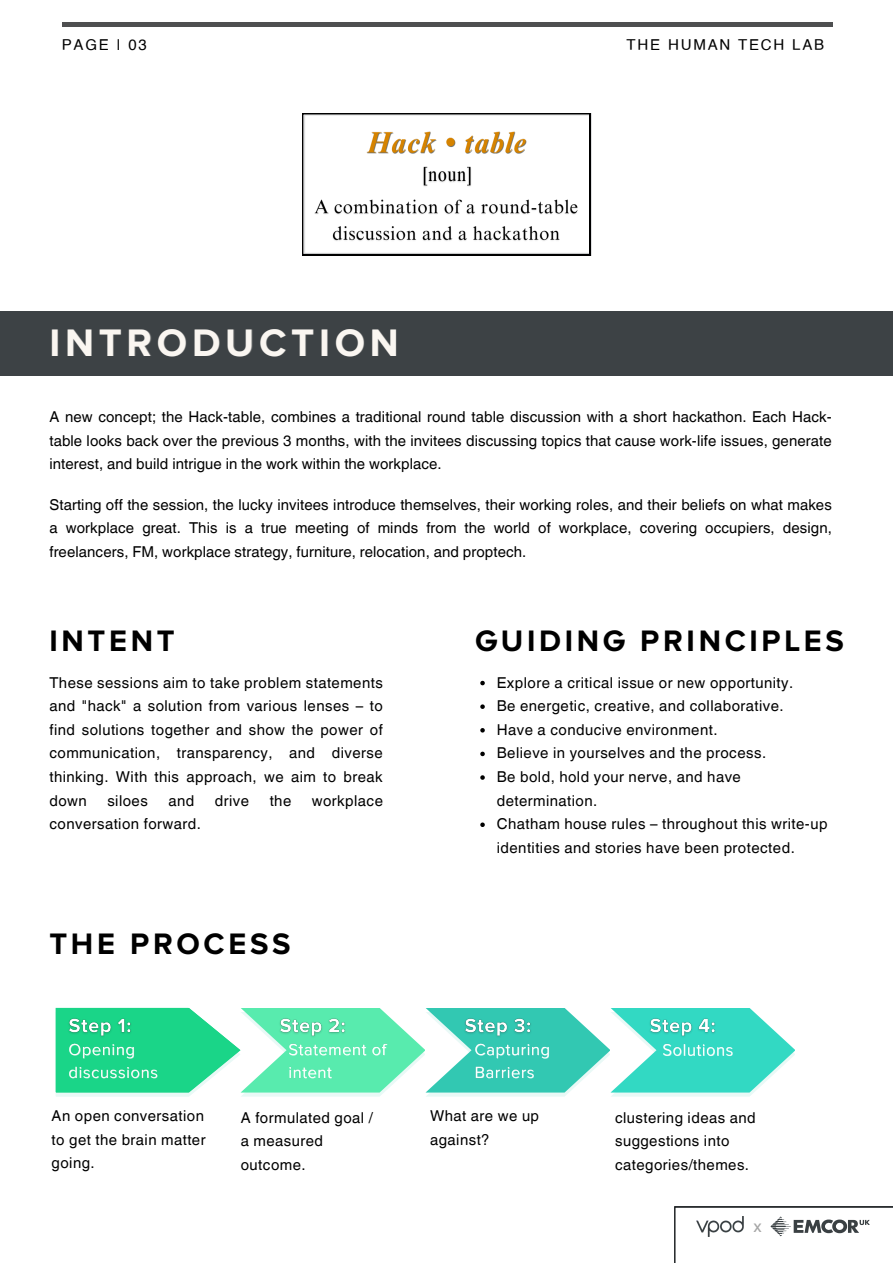
<style>
.page{position:relative;width:893px;height:1264px;background:#fff}
.page>*{position:absolute;margin:0;border:0;box-sizing:border-box;transform-origin:0 0}
.t1{font:700 39.6px "Proxima Nova A";letter-spacing:.12em;color:#faf6f1}
.t2{font:700 30.75px "Proxima Nova A";letter-spacing:.12em;color:#000}
.t3{font:16.5px "Helvetica World";color:#a6a6a6}
.t4{font:15px/23.5px "Helvetica World";letter-spacing:.03em;color:#000}
.t5{font:15px "Helvetica";letter-spacing:.12em;color:#000}
</style>
<div class="page">
<hr style="left:62px;top:23px;width:770px;height:3px;background:#3a3b3c">
<div style="left:0;top:311px;width:892px;height:65px;background:#3a4043"></div>
<svg style="left:302px;top:113px;width:290px;height:142px"></svg>
<svg style="left:56px;top:1007px;width:739px;height:89px"></svg>
<svg style="left:674px;top:1206px;width:218px;height:56px"></svg>
<img style="left:366px;top:130px;width:162px;height:33px">
<img style="left:419px;top:162px;width:57px;height:30px">
<img style="left:312px;top:197px;width:268px;height:51px">
<svg style="left:480px;top:680px;width:5px;height:5px"></svg>
<svg style="left:480px;top:704px;width:5px;height:5px"></svg>
<svg style="left:480px;top:728px;width:5px;height:4px"></svg>
<svg style="left:480px;top:751px;width:5px;height:5px"></svg>
<svg style="left:480px;top:775px;width:5px;height:4px"></svg>
<svg style="left:480px;top:822px;width:5px;height:5px"></svg>
<img style="left:64px;top:1010px;width:72px;height:34px">
<img style="left:68px;top:1040px;width:92px;height:45px">
<img style="left:275px;top:1010px;width:76px;height:34px">
<img style="left:287px;top:1040px;width:103px;height:45px">
<img style="left:460px;top:1010px;width:76px;height:34px">
<img style="left:473px;top:1040px;width:80px;height:45px">
<img style="left:645px;top:1010px;width:75px;height:34px">
<img style="left:661px;top:1040px;width:74px;height:23px">
<p class="t5" style="left:62px;top:39px;width:87px">PAGE | 03</p>
<p class="t1" style="left:49px;top:319px;width:351px">INTRODUCTION</p>
<p class="t5" style="left:626px;top:39px;width:199px">THE HUMAN TECH LAB</p>
<p class="t4" style="left:49px;top:405px;width:783px;text-align:justify">A new concept; the Hack-table, combines a traditional round table discussion with a short hackathon. Each Hack&shy;table looks back over the previous 3 months, with the invitees discussing topics that cause work-life issues, generate interest, and build intrigue in the work within the workplace.</p>
<p class="t4" style="left:49px;top:492px;width:784px;text-align:justify">Starting off the session, the lucky invitees introduce themselves, their working roles, and their beliefs on what makes a workplace great. This is a true meeting of minds from the world of workplace, covering occupiers, design, freelancers, FM, workplace strategy, furniture, relocation, and proptech.</p>
<p class="t2" style="left:49px;top:622px;width:127px">INTENT</p>
<p class="t4" style="left:49px;top:670px;width:335px;text-align:justify">These sessions aim to take problem statements and "hack" a solution from various lenses – to find solutions together and show the power of communication, transparency, and diverse thinking. With this approach, we aim to break down</p>
<p class="t4" style="left:107px;top:788px;width:42px">siloes</p>
<p class="t4" style="left:168px;top:788px;width:27px">and</p>
<p class="t4" style="left:215px;top:788px;width:36px">drive</p>
<p class="t4" style="left:270px;top:788px;width:23px">the</p>
<p class="t4" style="left:312px;top:788px;width:73px">workplace</p>
<p class="t4" style="left:49px;top:812px;width:153px">conversation forward.</p>
<p class="t2" style="left:49px;top:926px;width:242px">THE PROCESS</p>
<p class="t2" style="left:475px;top:622px;width:370px">GUIDING PRINCIPLES</p>
<p class="t4" style="left:496px;top:670px;width:298px">Explore a critical issue or new opportunity.</p>
<p class="t4" style="left:496px;top:694px;width:288px">Be energetic, creative, and collaborative.</p>
<p class="t4" style="left:496px;top:717px;width:222px">Have a conducive environment.</p>
<p class="t4" style="left:496px;top:741px;width:271px">Believe in yourselves and the process.</p>
<p class="t4" style="left:496px;top:765px;width:245px">Be bold, hold your nerve, and have determination.</p>
<p class="t4" style="left:496px;top:812px;width:332px">Chatham house rules – throughout this write-up identities and stories have been protected.</p>
<p class="t4" style="left:52px;top:1104px;width:155px;text-align:justify">An open conversation to get the brain matter going.</p>
<p class="t4" style="left:241px;top:1105px;width:134px">A formulated goal / a measured outcome.</p>
<p class="t4" style="left:430px;top:1104px;width:110px">What are we up against?</p>
<p class="t4" style="left:615px;top:1105px;width:142px">clustering ideas and suggestions into categories/themes.</p>
<p class="t3" style="left:753px;top:1216px;width:10px">x</p>
</div>
